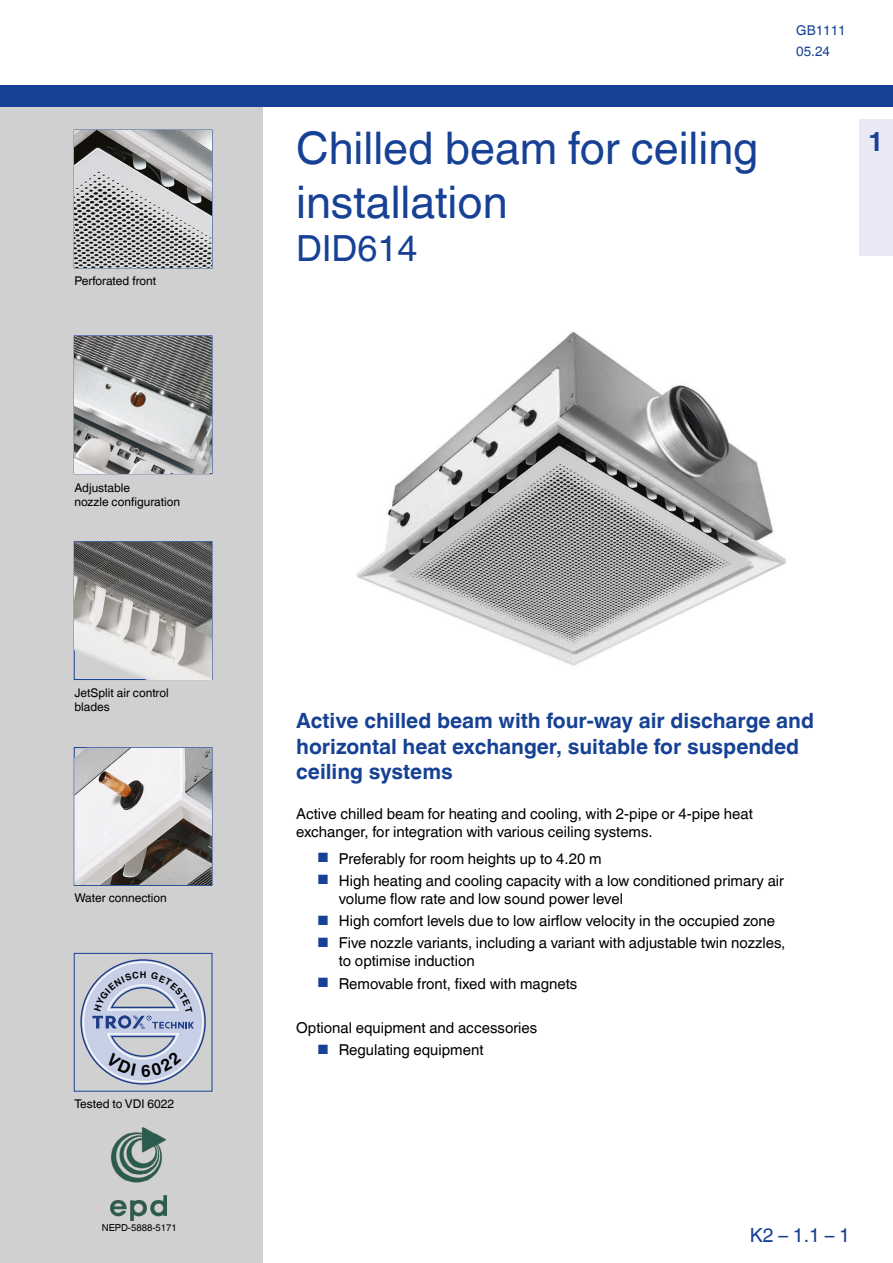
<style>
.page{position:relative;width:893px;height:1263px;background:#fff}
.page>*{position:absolute;margin:0;border:0;box-sizing:border-box;transform-origin:0 0}
.t1{font:45px/54px "TROX Helvetica";color:#164194}
.t2{font:36px "TROX Helvetica";color:#164194}
.t3{font:700 27px "TROX Helvetica";color:#164194}
.t4{font:700 21px/25.2px "TROX Helvetica";color:#164194}
.t5{font:19.5px "TROX Helvetica";color:#164194}
.t6{font:15px/18px "TROX Helvetica";color:#000}
.t7{font:13.5px/21px "TROX Helvetica";color:#164194}
.t8{font:12px/14.4px "TROX Helvetica";color:#000}
.t9{font:9.6px "TROX Helvetica";color:#000}
.t10{font:700 9.15px "TROX Helvetica";color:#000}
.s1{font-size:13.5px;color:#164194}
</style>
<div class="page">
<div style="left:859px;top:119px;width:34px;height:136px;background:#e9e9f6"></div>
<div style="left:0;top:106px;width:262px;height:1157px;background:#d0d0d0"></div>
<img style="left:75px;top:130px;width:137px;height:137px">
<img style="left:75px;top:336px;width:137px;height:137px">
<div style="left:74px;top:541px;width:138px;height:139px;border:1px solid #164194"></div>
<img style="left:75px;top:542px;width:137px;height:137px">
<div style="left:74px;top:747px;width:138px;height:139px;border:1px solid #164194"></div>
<img style="left:75px;top:748px;width:137px;height:137px">
<div style="left:74px;top:953px;width:138px;height:138px;border:1px solid #164194"></div>
<img style="left:356px;top:331px;width:431px;height:335px">
<div style="left:0;top:85px;width:893px;height:21px;background:#164194"></div>
<img style="left:110px;top:1127px;width:56px;height:93px">
<svg style="left:80px;top:959px;width:126px;height:126px"></svg>
<p class="t8" style="left:74px;top:274px;width:83px">Perforated front</p>
<p class="t8" style="left:74px;top:480px;width:107px">Adjustable<br>nozzle configuration</p>
<p class="t8" style="left:74px;top:685px;width:96px">JetSplit air control blades</p>
<p class="t8" style="left:74px;top:891px;width:94px">Water connection</p>
<p class="t10" style="left:140px;top:969px;width:8px">H</p>
<p class="t8" style="left:74px;top:1097px;width:101px">Tested to VDI 6022</p>
<p class="t9" style="left:102px;top:1222px;width:77px">NEPD-5888-5171</p>
<h1 class="t1" style="left:296px;top:122px;width:464px">Chilled beam for ceiling installation</h1>
<h2 class="t2" style="left:296px;top:228px;width:123px">DID614</h2>
<p class="t7" style="left:796px;top:20px;width:51px">GB1111<br>05.24</p>
<h3 class="t3" style="left:868px;top:126px;width:17px">1</h3>
<h3 class="t4" style="left:296px;top:708px;width:519px">Active chilled beam with four-way air discharge and horizontal heat exchanger, suitable for suspended ceiling systems</h3>
<p class="t6" style="left:296px;top:805px;width:458px">Active chilled beam for heating and cooling, with 2-pipe or 4-pipe heat exchanger, for integration with various ceiling systems.</p>
<p class="t6" style="left:317px;top:849px;width:286px"><span class="s1">■</span> Preferably for room heights up to 4.20 m</p>
<p class="t6" style="left:339px;top:872px;width:447px;text-indent:-21px"><span class="s1">■</span> High heating and cooling capacity with a low conditioned primary air volume flow rate and low sound power level</p>
<p class="t6" style="left:317px;top:912px;width:459px"><span class="s1">■</span> High comfort levels due to low airflow velocity in the occupied zone</p>
<p class="t6" style="left:339px;top:934px;width:448px;text-indent:-21px"><span class="s1">■</span> Five nozzle variants, including a variant with adjustable twin nozzles, to optimise induction</p>
<p class="t6" style="left:317px;top:974px;width:261px"><span class="s1">■</span> Removable front, fixed with magnets</p>
<p class="t6" style="left:296px;top:1019px;width:243px">Optional equipment and accessories</p>
<p class="t6" style="left:317px;top:1041px;width:167px"><span class="s1">■</span> Regulating equipment</p>
<h3 class="t5" style="left:750px;top:1223px;width:102px">K2 – 1.1 – 1</h3>
</div>
